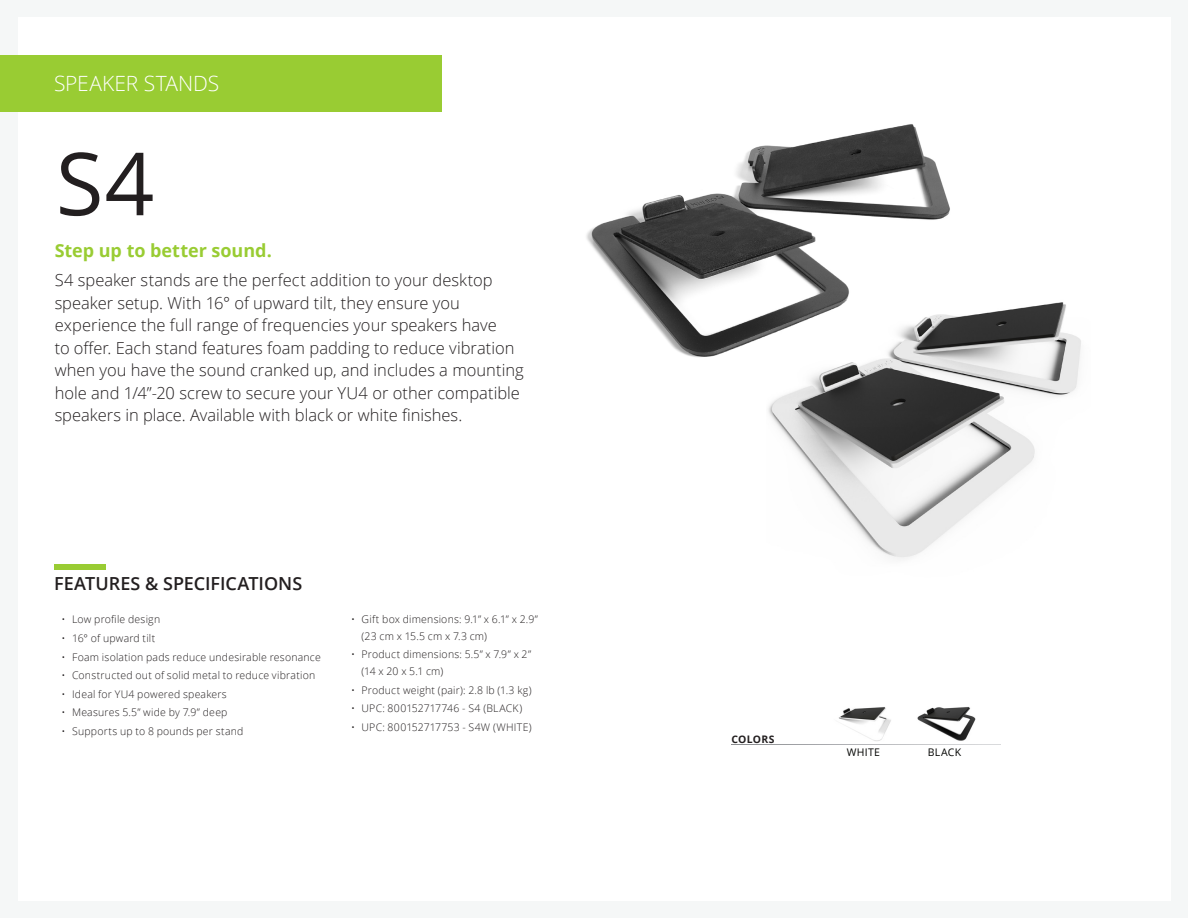
<style>
.page{position:relative;width:1188px;height:918px;background:#f5f7f7}
.page>*{position:absolute;margin:0;border:0;box-sizing:border-box;transform-origin:0 0}
.Model_Title{font:87px "Open Sans";color:#231f20}
.Title_Green_Bar{font:300 21px "Open Sans";letter-spacing:-.01em;color:#fff}
.t1{font:600 18px "Open Sans";color:#231f20}
.First_Line_Text{font:700 18px "Open Sans";color:#9c3}
.First_Line_Text-2{font:300 16.5px/22.5px "Open Sans";color:#231f20}
.t2{font:300 10.5px/16.5px "Open Sans";letter-spacing:.02em;color:#231f20}
.First_Line_Text-3{font:10.5px "Open Sans";letter-spacing:.03em;color:#040503}
.t3{font:700 10.35px "Open Sans";letter-spacing:.025em;color:#231f20}
</style>
<div class="page">
<div style="left:18px;top:17px;width:1152px;height:883px;background:#fff"></div>
<div style="left:54px;top:564px;width:52px;height:5px;background:#9c3"></div>
<div style="left:0;top:55px;width:442px;height:57px;background:#9c3"></div>
<img style="left:768px;top:302px;width:313px;height:257px">
<img style="left:586px;top:124px;width:397px;height:271px">
<img style="left:832px;top:707px;width:60px;height:38px">
<img style="left:916px;top:707px;width:59px;height:38px">
<p class="Title_Green_Bar" style="left:54px;top:69px;width:167px">SPEAKER STANDS</p>
<p class="Model_Title" style="left:56px;top:124px;width:100px">S4</p>
<p class="First_Line_Text" style="left:55px;top:238px;width:219px">Step up to better sound.</p>
<p class="First_Line_Text-2" style="left:55px;top:269px;width:470px">S4 speaker stands are the perfect addition to your desktop speaker setup. With 16° of upward tilt, they ensure you experience the full range of frequencies your speakers have<br>to offer. Each stand features foam padding to reduce vibration when you have the sound cranked up, and includes a mounting hole and 1/4”-20 screw to secure your YU4 or other compatible speakers in place. Available with black or white finishes.</p>
<h3 class="t1" style="left:54px;top:571px;width:250px">FEATURES &amp; SPECIFICATIONS</h3>
<p class="t2" style="left:62px;top:611px;width:100px">• Low profile design</p>
<p class="t2" style="left:62px;top:630px;width:95px">• 16° of upward tilt</p>
<p class="t2" style="left:62px;top:648px;width:261px">• Foam isolation pads reduce undesirable resonance</p>
<p class="t2" style="left:62px;top:667px;width:255px">• Constructed out of solid metal to reduce vibration</p>
<p class="t2" style="left:62px;top:685px;width:167px">• Ideal for YU4 powered speakers</p>
<p class="t2" style="left:62px;top:704px;width:167px">• Measures 5.5” wide by 7.9” deep</p>
<p class="t2" style="left:62px;top:723px;width:183px">• Supports up to 8 pounds per stand</p>
<p class="t2" style="left:362px;top:611px;width:178px;text-indent:-10px">• Gift box dimensions: 9.1” x 6.1” x 2.9” (23 cm x 15.5 cm x 7.3 cm)</p>
<p class="t2" style="left:362px;top:646px;width:171px;text-indent:-10px">• Product dimensions: 5.5” x 7.9” x 2” (14 x 20 x 5.1 cm)</p>
<p class="t2" style="left:351px;top:681px;width:182px">• Product weight (pair): 2.8 lb (1.3 kg)</p>
<p class="t2" style="left:351px;top:700px;width:173px">• UPC: 800152717746 - S4 (BLACK)</p>
<p class="t2" style="left:351px;top:718px;width:182px">• UPC: 800152717753 - S4W (WHITE)</p>
<p class="t3" style="left:732px;top:732px;width:44px">COLORS</p>
<p class="First_Line_Text-3" style="left:847px;top:745px;width:35px">WHITE</p>
<p class="First_Line_Text-3" style="left:928px;top:745px;width:35px">BLACK</p>
</div>
